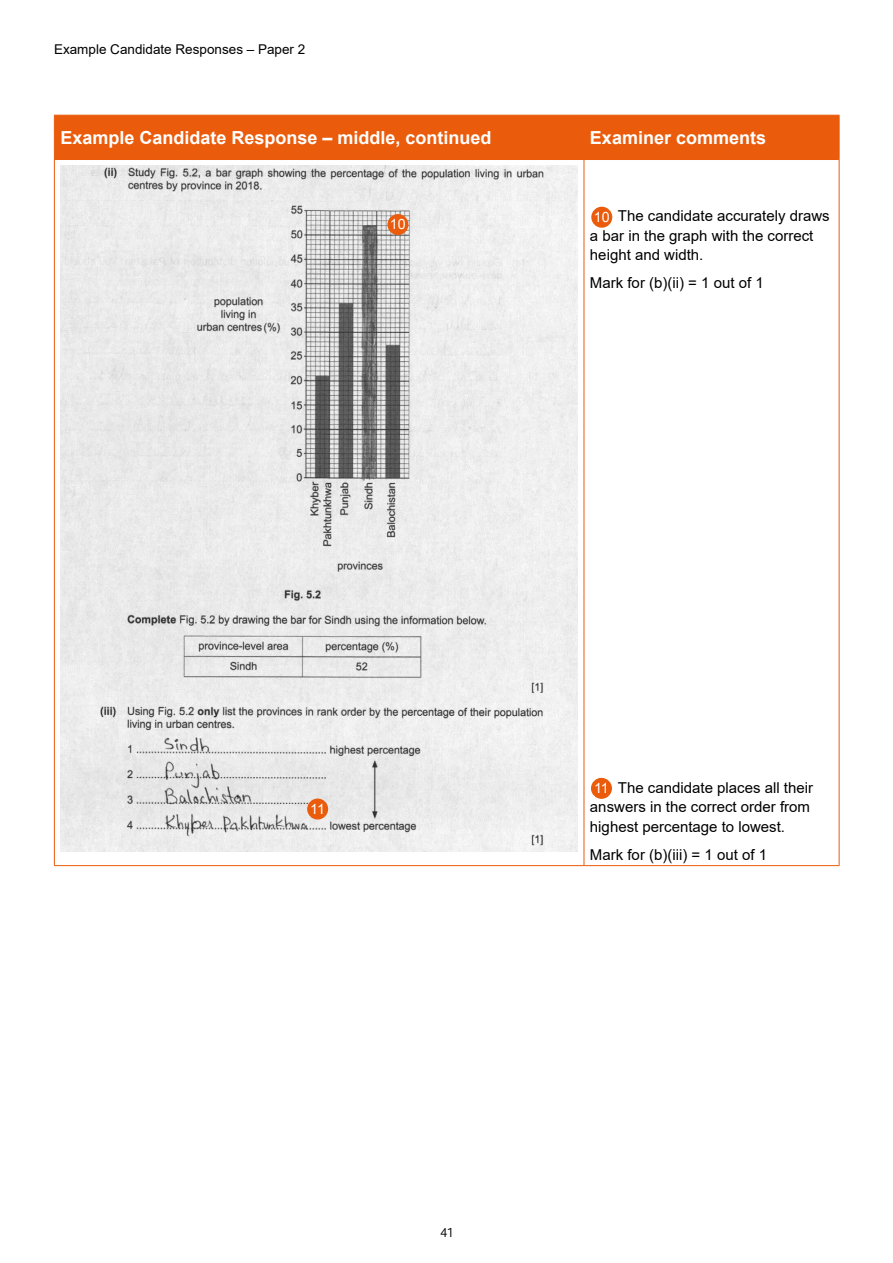
<style>
.page{position:relative;width:893px;height:1263px;background:#fff}
.page>*{position:absolute;margin:0;border:0;box-sizing:border-box;transform-origin:0 0}
.t1{font:700 18px "Arial";color:#fff}
.t2{font:15px/19.5px "Arial";color:#000}
.t3{font:14.25px "Arial";color:#fff}
.t4{font:13.5px "Arial";color:#000}
.t5{font:300 13.5px "Bliss Pro";color:#000}
.s1{font-size:14.25px;color:#fff}
</style>
<div class="page">
<div style="left:55px;top:116px;width:784px;height:43px;background:#ea5c0c"></div>
<hr style="left:54px;top:116px;width:1px;height:43px;background:#ea5c0c">
<hr style="left:54px;top:115px;width:530px;height:1px;background:#ea5c0c">
<hr style="left:54px;top:159px;width:530px;height:1px;background:#ea5c0c">
<hr style="left:584px;top:116px;width:1px;height:43px;background:#ea5c0c">
<hr style="left:584px;top:115px;width:255px;height:1px;background:#ea5c0c">
<hr style="left:839px;top:116px;width:1px;height:43px;background:#ea5c0c">
<hr style="left:584px;top:159px;width:255px;height:1px;background:#ea5c0c">
<hr style="left:54px;top:160px;width:1px;height:705px;background:#ea5c0c">
<hr style="left:54px;top:865px;width:530px;height:1px;background:#ea5c0c">
<hr style="left:584px;top:160px;width:1px;height:705px;background:#ea5c0c">
<hr style="left:839px;top:160px;width:1px;height:705px;background:#ea5c0c">
<hr style="left:584px;top:865px;width:255px;height:1px;background:#ea5c0c">
<img style="left:60px;top:165px;width:518px;height:686px">
<div style="left:592px;top:207px;width:20px;height:20px;background:#ea5c0c;border-radius:50%"></div>
<div style="left:591px;top:207px;width:21px;height:21px;border:1px solid #ea5c0c;border-radius:50%"></div>
<div style="left:592px;top:778px;width:19px;height:20px;background:#ea5c0c;border-radius:50%"></div>
<div style="left:591px;top:778px;width:21px;height:21px;border:1px solid #ea5c0c;border-radius:50%"></div>
<div style="left:388px;top:215px;width:20px;height:19px;background:#ea5c0c;border-radius:50%"></div>
<div style="left:387px;top:214px;width:21px;height:21px;border:1px solid #ea5c0c;border-radius:50%"></div>
<div style="left:308px;top:799px;width:19px;height:20px;background:#ea5c0c;border-radius:50%"></div>
<div style="left:307px;top:798px;width:21px;height:21px;border:1px solid #ea5c0c;border-radius:50%"></div>
<p class="t4" style="left:54px;top:40px;width:253px">Example Candidate Responses – Paper 2</p>
<p class="t1" style="left:60px;top:125px;width:433px">Example Candidate Response – middle, continued</p>
<p class="t1" style="left:590px;top:125px;width:178px">Examiner comments</p>
<p class="t3" style="left:390px;top:214px;width:17px">10</p>
<p class="t2" style="left:590px;top:206px;width:241px"><span class="s1">10</span> The candidate accurately draws a bar in the graph with the correct height and width.</p>
<p class="t2" style="left:590px;top:273px;width:175px">Mark for (b)(ii) = 1 out of 1</p>
<p class="t3" style="left:310px;top:799px;width:16px">11</p>
<p class="t2" style="left:590px;top:777px;width:225px"><span class="s1">11</span> The candidate places all their answers in the correct order from highest percentage to lowest.</p>
<p class="t2" style="left:590px;top:844px;width:179px">Mark for (b)(iii) = 1 out of 1</p>
<p class="t5" style="left:440px;top:1224px;width:14px">41</p>
</div>
